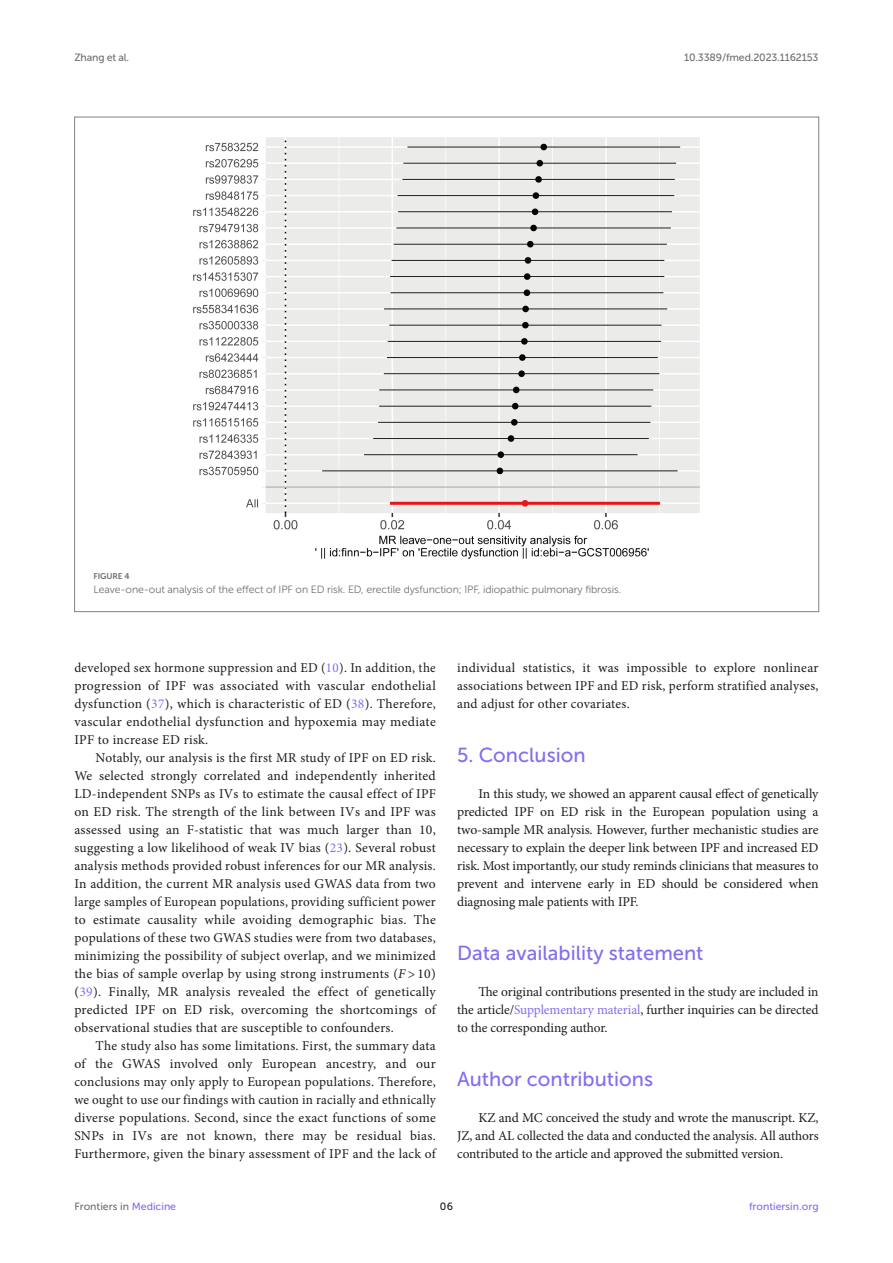
<style>
.page{position:relative;width:893px;height:1263px;background:#fff}
.page>*{position:absolute;margin:0;border:0;box-sizing:border-box;transform-origin:0 0}
.HEAD_1{font:20.25px "Museo Sans 500";color:#856df0}
.TEXT{font:13.5px/18px "Minion Pro";letter-spacing:.02em;color:#1b1c1b;text-align:justify}
.TEXT_FLUSH{font:13.5px/18px "Minion Pro";letter-spacing:-.005em;color:#1b1c1b;text-align:justify}
.FIG_LEG{font:10.5px "Museo Sans 300";letter-spacing:-.01em;color:#706f70}
.t1{font:10.5px "Museo Sans 500";letter-spacing:-.015em;color:#706f70}
.t2{font:10.5px "Museo Sans 500";color:#856df0}
.t3{font:10.5px "Museo Sans 500";color:#1b1c1b}
.FIG_HD{font:8.25px "Museo Sans 700";letter-spacing:-.01em;color:#706f70}
.s1{color:#856df0}
.s2{font-style:italic}
</style>
<div class="page">
<img style="left:193px;top:137px;width:507px;height:422px">
<p class="t1" style="left:74px;top:51px;width:56px">Zhang et al.</p>
<p class="t1" style="left:684px;top:51px;width:136px">10.3389/fmed.2023.1162153</p>
<p class="FIG_HD" style="left:94px;top:572px;width:37px">FIGURE 4</p>
<p class="FIG_LEG" style="left:94px;top:583px;width:529px">Leave-one-out analysis of the effect of IPF on ED risk. ED, erectile dysfunction; IPF, idiopathic pulmonary fibrosis.</p>
<p class="TEXT" style="left:74px;top:659px;width:363px">developed sex hormone suppression and ED (<span class="s1">10</span>). In addition, the progression of IPF was associated with vascular endothelial dysfunction (<span class="s1">37</span>), which is characteristic of ED (<span class="s1">38</span>). Therefore, vascular endothelial dysfunction and hypoxemia may mediate IPF to increase ED risk.</p>
<p class="TEXT" style="left:74px;top:749px;width:363px;text-indent:21px">Notably, our analysis is the first MR study of IPF on ED risk.<br>We selected strongly correlated and independently inherited LD-independent SNPs as IVs to estimate the causal effect of IPF on ED risk. The strength of the link between IVs and IPF was assessed using an F-statistic that was much larger than 10, suggesting a low likelihood of weak IV bias (<span class="s1">23</span>). Several robust analysis methods provided robust inferences for our MR analysis.<br>In addition, the current MR analysis used GWAS data from two large samples of European populations, providing sufficient power to estimate causality while avoiding demographic bias. The populations of these two GWAS studies were from two databases, minimizing the possibility of subject overlap, and we minimized the bias of sample overlap by using strong instruments (<span class="s2">F</span> &gt; 10) (<span class="s1">39</span>). Finally, MR analysis revealed the effect of genetically predicted IPF on ED risk, overcoming the shortcomings of observational studies that are susceptible to confounders.</p>
<p class="TEXT" style="left:74px;top:1037px;width:363px;text-indent:21px">The study also has some limitations. First, the summary data of the GWAS involved only European ancestry, and our conclusions may only apply to European populations. Therefore, we ought to use our findings with caution in racially and ethnically diverse populations. Second, since the exact functions of some SNPs in IVs are not known, there may be residual bias.<br>Furthermore, given the binary assessment of IPF and the lack of</p>
<p class="TEXT" style="left:457px;top:659px;width:363px">individual statistics, it was impossible to explore nonlinear associations between IPF and ED risk, perform stratified analyses, and adjust for other covariates.</p>
<p class="HEAD_1" style="left:457px;top:744px;width:130px">5. Conclusion</p>
<p class="TEXT_FLUSH" style="left:457px;top:785px;width:363px;text-indent:21px">In this study, we showed an apparent causal effect of genetically predicted IPF on ED risk in the European population using a two-sample MR analysis. However, further mechanistic studies are necessary to explain the deeper link between IPF and increased ED risk. Most importantly, our study reminds clinicians that measures to prevent and intervene early in ED should be considered when diagnosing male patients with IPF.</p>
<p class="HEAD_1" style="left:457px;top:942px;width:248px">Data availability statement</p>
<p class="TEXT_FLUSH" style="left:457px;top:983px;width:363px;text-indent:21px">The original contributions presented in the study are included in the article/<span class="s1">Supplementary material</span>, further inquiries can be directed to the corresponding author.</p>
<p class="HEAD_1" style="left:457px;top:1068px;width:197px">Author contributions</p>
<p class="TEXT_FLUSH" style="left:457px;top:1109px;width:363px;text-indent:21px">KZ and MC conceived the study and wrote the manuscript. KZ, JZ, and AL collected the data and conducted the analysis. All authors contributed to the article and approved the submitted version.</p>
<p class="t1" style="left:74px;top:1200px;width:103px">Frontiers in <span class="s1">Medicine</span></p>
<p class="t3" style="left:440px;top:1200px;width:15px">06</p>
<p class="t2" style="left:749px;top:1200px;width:71px">frontiersin.org</p>
</div>
